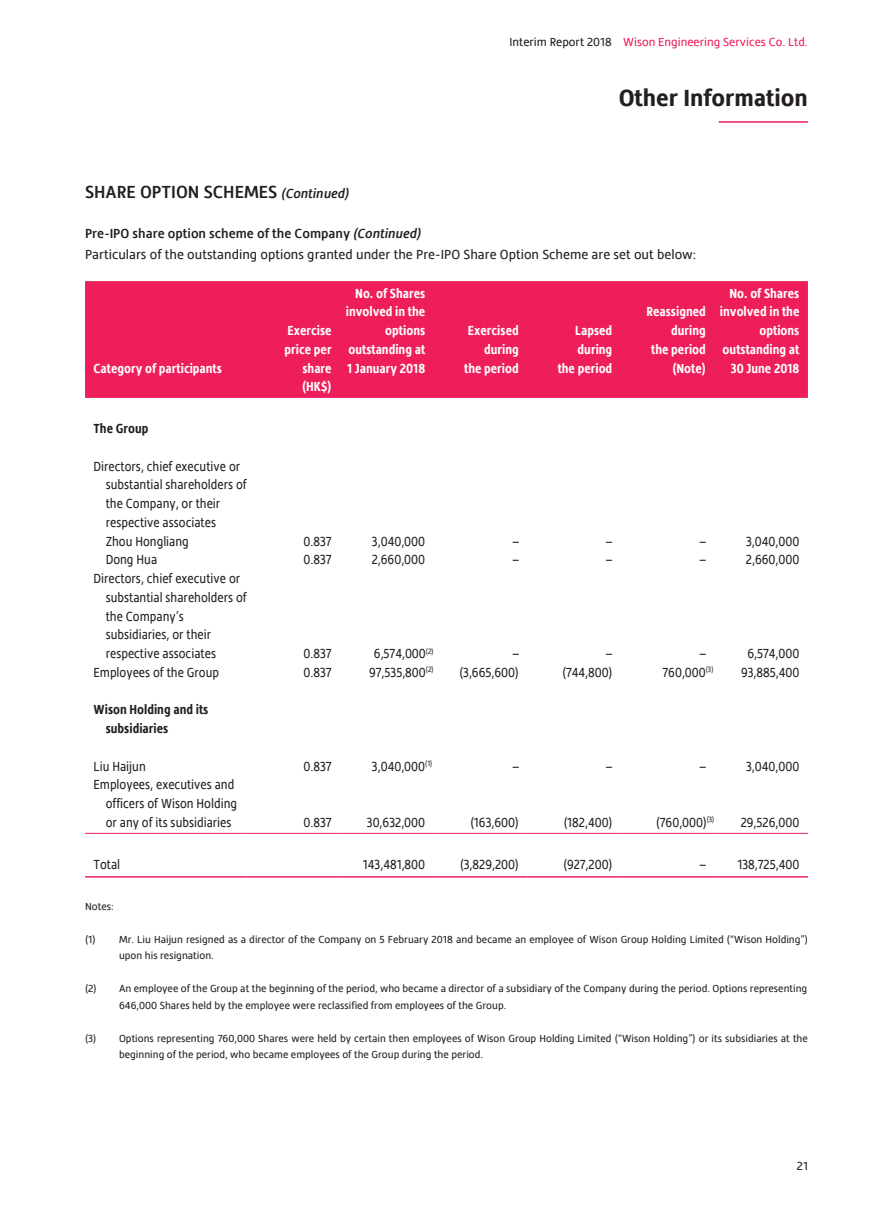
<style>
.page{position:relative;width:893px;height:1212px;background:#fff}
.page>*{position:absolute;margin:0;border:0;box-sizing:border-box;transform-origin:0 0}
.t1{font:700 24px "Hedley New";color:#231f20}
.t2{font:500 18px "Hedley New";color:#231f20}
.t3{font:13.5px/18.8px "Hedley New";color:#231f20;scale:.9 1}
.t4{font:700 13.5px/18.8px "Hedley New";color:#fff;text-align:right;scale:.9 1}
.t5{font:13.5px/20.2px "Hedley New";color:#231f20}
.t6{font:700 13.5px/18.8px "Hedley New";color:#231f20;scale:.9 1}
.t7{font:12px "Hedley New";color:#ee1e5b}
.t8{font:12px "Hedley New";color:#231f20}
.t9{font:10.5px/16.5px "Hedley New";color:#231f20}
.s1{color:#231f20}
.s2{font-style:italic;font-size:13.5px}
.s3{font-weight:500}
.s4{font-weight:500;font-style:italic}
</style>
<div class="page">
<hr style="left:719px;top:121px;width:89px;height:2px;background:#ee1e5b">
<div style="left:85px;top:281px;width:723px;height:117px;background:#ee1e5b"></div>
<hr style="left:85px;top:833px;width:162px;height:1px;background:#ee1e5b">
<hr style="left:247px;top:833px;width:93px;height:1px;background:#ee1e5b">
<hr style="left:340px;top:833px;width:94px;height:1px;background:#ee1e5b">
<hr style="left:434px;top:833px;width:93px;height:1px;background:#ee1e5b">
<hr style="left:527px;top:833px;width:94px;height:1px;background:#ee1e5b">
<hr style="left:621px;top:833px;width:93px;height:1px;background:#ee1e5b">
<hr style="left:714px;top:833px;width:94px;height:1px;background:#ee1e5b">
<hr style="left:85px;top:876px;width:162px;height:1px;background:#ee1e5b">
<hr style="left:247px;top:876px;width:93px;height:1px;background:#ee1e5b">
<hr style="left:340px;top:876px;width:94px;height:1px;background:#ee1e5b">
<hr style="left:434px;top:876px;width:93px;height:1px;background:#ee1e5b">
<hr style="left:527px;top:876px;width:94px;height:1px;background:#ee1e5b">
<hr style="left:621px;top:876px;width:93px;height:1px;background:#ee1e5b">
<hr style="left:714px;top:876px;width:94px;height:1px;background:#ee1e5b">
<p class="t7" style="left:509px;top:35px;width:300px"><span class="s1">Interim Report 2018</span> Wison Engineering Services Co. Ltd.</p>
<h1 class="t1" style="left:619px;top:84px;width:191px">Other Information</h1>
<h2 class="t2" style="left:85px;top:182px;width:266px">SHARE OPTION SCHEMES <span class="s2">(Continued)</span></h2>
<p class="t5" style="left:85px;top:224px;width:613px"><span class="s3">Pre-IPO share option scheme of the Company</span> <span class="s4">(Continued)<br></span>Particulars of the outstanding options granted under the Pre-IPO Share Option Scheme are set out below:</p>
<p class="t4" style="left:94px;top:358px;width:144px">Category of participants</p>
<p class="t4" style="left:285px;top:321px;width:54px">Exercise price per share</p>
<p class="t4" style="left:302px;top:377px;width:34px">(HK$)</p>
<p class="t4" style="left:346px;top:283px;width:90px">No. of Shares involved in the options outstanding at<br>1 January 2018</p>
<p class="t4" style="left:464px;top:321px;width:62px">Exercised during the period</p>
<p class="t4" style="left:558px;top:321px;width:62px">Lapsed during the period</p>
<p class="t4" style="left:646px;top:302px;width:67px">Reassigned during<br>the period (Note)</p>
<p class="t4" style="left:720px;top:283px;width:90px">No. of Shares involved in the options outstanding at<br>30 June 2018</p>
<p class="t6" style="left:94px;top:419px;width:62px">The Group</p>
<p class="t3" style="left:106px;top:457px;width:158px;text-indent:-12px">Directors, chief executive or substantial shareholders of the Company, or their respective associates<br>Zhou Hongliang</p>
<p class="t3" style="left:303px;top:532px;width:33px">0.837</p>
<p class="t3" style="left:372px;top:532px;width:61px">3,040,000</p>
<p class="t3" style="left:513px;top:532px;width:8px">–</p>
<p class="t3" style="left:606px;top:532px;width:8px">–</p>
<p class="t3" style="left:700px;top:532px;width:8px">–</p>
<p class="t3" style="left:746px;top:532px;width:61px">3,040,000</p>
<p class="t3" style="left:106px;top:550px;width:59px">Dong Hua</p>
<p class="t3" style="left:303px;top:550px;width:33px">0.837</p>
<p class="t3" style="left:372px;top:550px;width:61px">2,660,000</p>
<p class="t3" style="left:513px;top:550px;width:8px">–</p>
<p class="t3" style="left:606px;top:550px;width:8px">–</p>
<p class="t3" style="left:700px;top:550px;width:8px">–</p>
<p class="t3" style="left:746px;top:550px;width:61px">2,660,000</p>
<p class="t3" style="left:106px;top:569px;width:158px;text-indent:-12px">Directors, chief executive or substantial shareholders of the Company’s subsidiaries, or their respective associates</p>
<p class="t3" style="left:303px;top:644px;width:33px">0.837</p>
<p class="t3" style="left:374px;top:644px;width:68px">6,574,000<sup>(2)</sup></p>
<p class="t3" style="left:513px;top:644px;width:8px">–</p>
<p class="t3" style="left:606px;top:644px;width:8px">–</p>
<p class="t3" style="left:700px;top:644px;width:8px">–</p>
<p class="t3" style="left:747px;top:644px;width:59px">6,574,000</p>
<p class="t3" style="left:94px;top:663px;width:141px">Employees of the Group</p>
<p class="t3" style="left:303px;top:663px;width:33px">0.837</p>
<p class="t3" style="left:369px;top:663px;width:73px">97,535,800<sup>(2)</sup></p>
<p class="t3" style="left:460px;top:663px;width:67px">(3,665,600)</p>
<p class="t3" style="left:562px;top:663px;width:57px">(744,800)</p>
<p class="t3" style="left:663px;top:663px;width:58px">760,000<sup>(3)</sup></p>
<p class="t3" style="left:741px;top:663px;width:66px">93,885,400</p>
<p class="t6" style="left:106px;top:700px;width:116px;text-indent:-12px">Wison Holding and its subsidiaries</p>
<p class="t3" style="left:94px;top:757px;width:60px">Liu Haijun</p>
<p class="t3" style="left:303px;top:757px;width:33px">0.837</p>
<p class="t3" style="left:372px;top:757px;width:69px">3,040,000<sup>(1)</sup></p>
<p class="t3" style="left:513px;top:757px;width:8px">–</p>
<p class="t3" style="left:606px;top:757px;width:8px">–</p>
<p class="t3" style="left:700px;top:757px;width:8px">–</p>
<p class="t3" style="left:746px;top:757px;width:61px">3,040,000</p>
<p class="t3" style="left:106px;top:775px;width:148px;text-indent:-12px">Employees, executives and officers of Wison Holding or any of its subsidiaries</p>
<p class="t3" style="left:303px;top:813px;width:33px">0.837</p>
<p class="t3" style="left:367px;top:813px;width:66px">30,632,000</p>
<p class="t3" style="left:470px;top:813px;width:55px">(163,600)</p>
<p class="t3" style="left:564px;top:813px;width:56px">(182,400)</p>
<p class="t3" style="left:656px;top:813px;width:66px">(760,000)<sup>(3)</sup></p>
<p class="t3" style="left:741px;top:813px;width:67px">29,526,000</p>
<p class="t3" style="left:94px;top:855px;width:31px">Total</p>
<p class="t3" style="left:363px;top:855px;width:71px">143,481,800</p>
<p class="t3" style="left:460px;top:855px;width:67px">(3,829,200)</p>
<p class="t3" style="left:563px;top:855px;width:56px">(927,200)</p>
<p class="t3" style="left:700px;top:855px;width:112px">– 138,725,400</p>
<p class="t9" style="left:85px;top:898px;width:30px">Notes:</p>
<p class="t9" style="left:119px;top:931px;width:690px;text-indent:-34px">(1) Mr. Liu Haijun resigned as a director of the Company on 5 February 2018 and became an employee of Wison Group Holding Limited (“Wison Holding”) upon his resignation.</p>
<p class="t9" style="left:119px;top:980px;width:690px;text-indent:-34px">(2) An employee of the Group at the beginning of the period, who became a director of a subsidiary of the Company during the period. Options representing<br>646,000 Shares held by the employee were reclassified from employees of the Group.</p>
<p class="t9" style="left:119px;top:1030px;width:690px;text-indent:-34px">(3) Options representing 760,000 Shares were held by certain then employees of Wison Group Holding Limited (“Wison Holding”) or its subsidiaries at the beginning of the period, who became employees of the Group during the period.</p>
<p class="t8" style="left:797px;top:1159px;width:13px">21</p>
</div>
